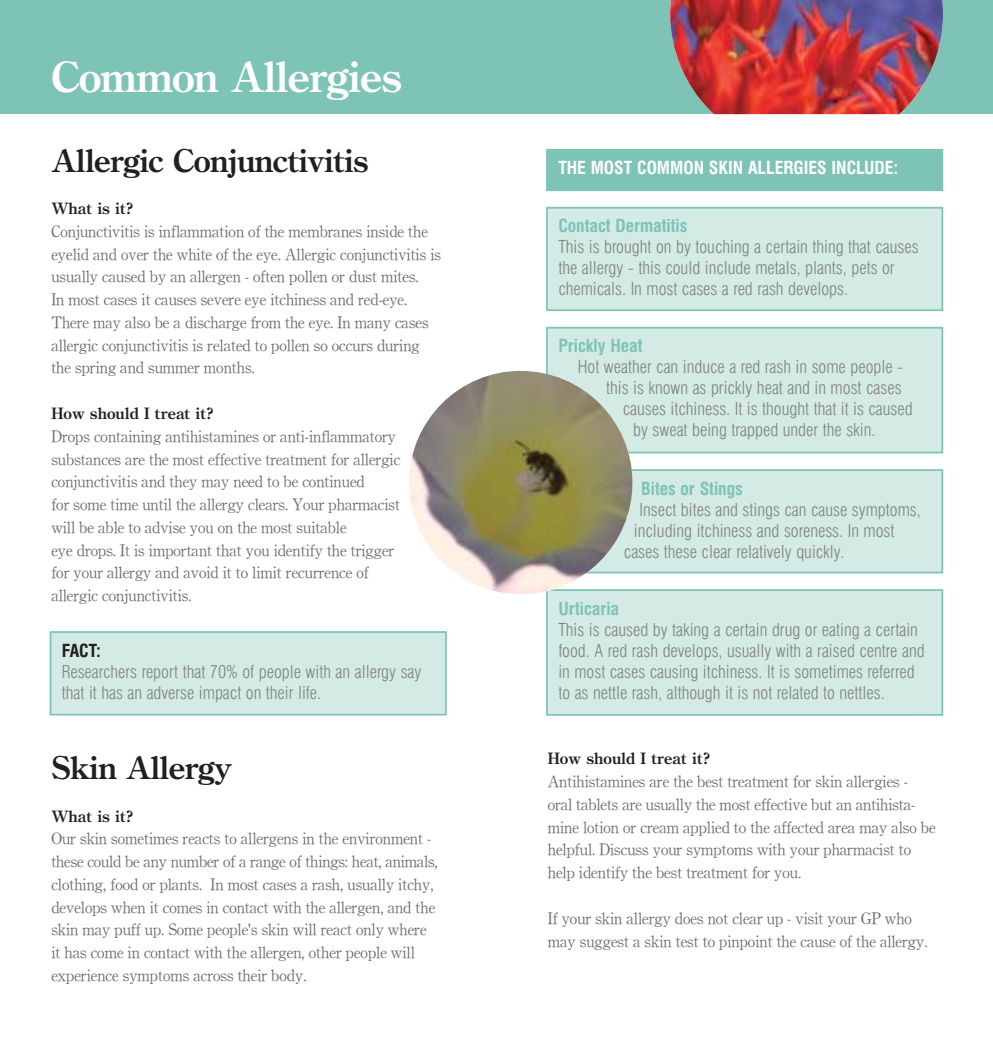
<style>
.page{position:relative;width:993px;height:1042px;background:#fff}
.page>*{position:absolute;margin:0;border:0;box-sizing:border-box;transform-origin:0 0}
.t1{font:700 42px "Century OSMT";letter-spacing:-.025em;color:#fff}
.t2{font:700 31.5px "Century OSMT";letter-spacing:-.025em;color:#231f1f}
.t3{font:300 condensed 17.5px/21px "Swiss 721 BT";color:#808284}
.t4{font:700 condensed 17.5px "Swiss 721 BT";color:#7dc4b6}
.t5{font:700 condensed 17.5px "Swiss 721 BT";color:#fff}
.t6{font:700 condensed 17.5px "Swiss 721 BT";color:#231f1f}
.t7{font:15.75px/22.8px "Century OSMT";color:#6c6d70}
.t8{font:700 15.75px "Century OSMT";color:#231f1f}
</style>
<div class="page">
<div style="left:0;top:0;width:992px;height:114px;background:#7dc4b6"></div>
<div style="left:50px;top:632px;width:396px;height:82px;background:#d4eae4"></div>
<div style="left:50px;top:631px;width:396px;height:84px;border:2px solid #7dc4b6"></div>
<div style="left:547px;top:208px;width:395px;height:102px;background:#d4eae4"></div>
<div style="left:546px;top:207px;width:397px;height:104px;border:2px solid #7dc4b6"></div>
<div style="left:547px;top:327px;width:395px;height:125px;background:#d4eae4"></div>
<div style="left:546px;top:327px;width:397px;height:126px;border:2px solid #7dc4b6"></div>
<div style="left:547px;top:470px;width:395px;height:102px;background:#d4eae4"></div>
<div style="left:546px;top:469px;width:397px;height:104px;border:2px solid #7dc4b6"></div>
<div style="left:547px;top:590px;width:395px;height:124px;background:#d4eae4"></div>
<div style="left:546px;top:589px;width:397px;height:126px;border:2px solid #7dc4b6"></div>
<div style="left:547px;top:150px;width:395px;height:40px;background:#7dc4b6"></div>
<div style="left:546px;top:149px;width:397px;height:42px;border:2px solid #7dc4b6"></div>
<svg style="left:710px;top:110px;width:194px;height:4px"></svg>
<img style="left:670px;top:0;width:272px;height:110px">
<img style="left:409px;top:371px;width:223px;height:223px;border-radius:50%">
<h1 class="t1" style="left:51px;top:62px;width:352px">Common Allergies</h1>
<h2 class="t2" style="left:51px;top:149px;width:319px">Allergic Conjunctivitis</h2>
<p class="t8" style="left:51px;top:203px;width:84px">What is it?</p>
<p class="t7" style="left:51px;top:219px;width:391px">Conjunctivitis is inflammation of the membranes inside the eyelid and over the white of the eye. Allergic conjunctivitis is usually caused by an allergen - often pollen or dust mites.<br>In most cases it causes severe eye itchiness and red-eye.<br>There may also be a discharge from the eye. In many cases allergic conjunctivitis is related to pollen so occurs during the spring and summer months.</p>
<p class="t8" style="left:51px;top:408px;width:164px">How should I treat it?</p>
<p class="t7" style="left:51px;top:424px;width:350px">Drops containing antihistamines or anti-inflammatory substances are the most effective treatment for allergic conjunctivitis and they may need to be continued<br>for some time until the allergy clears. Your pharmacist will be able to advise you on the most suitable<br>eye drops. It is important that you identify the trigger for your allergy and avoid it to limit recurrence of allergic conjunctivitis.</p>
<p class="t6" style="left:62px;top:644px;width:40px">FACT:</p>
<p class="t3" style="left:62px;top:662px;width:361px">Researchers report that 70% of people with an allergy say that it has an adverse impact on their life.</p>
<h2 class="t2" style="left:51px;top:756px;width:182px">Skin Allergy</h2>
<p class="t8" style="left:51px;top:810px;width:84px">What is it?</p>
<p class="t7" style="left:51px;top:826px;width:388px">Our skin sometimes reacts to allergens in the environment - these could be any number of a range of things: heat, animals, clothing, food or plants. In most cases a rash, usually itchy, develops when it comes in contact with the allergen, and the skin may puff up. Some people's skin will react only where it has come in contact with the allergen, other people will experience symptoms across their body.</p>
<p class="t5" style="left:558px;top:162px;width:341px">THE MOST COMMON SKIN ALLERGIES INCLUDE:</p>
<p class="t4" style="left:558px;top:220px;width:131px">Contact Dermatitis</p>
<p class="t3" style="left:558px;top:238px;width:362px">This is brought on by touching a certain thing that causes the allergy - this could include metals, plants, pets or chemicals. In most cases a red rash develops.</p>
<p class="t4" style="left:558px;top:340px;width:86px">Prickly Heat</p>
<p class="t3" style="left:577px;top:358px;width:327px">Hot weather can induce a red rash in some people -</p>
<p class="t3" style="left:606px;top:379px;width:297px">this is known as prickly heat and in most cases</p>
<p class="t3" style="left:622px;top:400px;width:291px">causes itchiness. It is thought that it is caused</p>
<p class="t3" style="left:633px;top:421px;width:244px">by sweat being trapped under the skin.</p>
<p class="t4" style="left:641px;top:482px;width:103px">Bites or Stings</p>
<p class="t3" style="left:639px;top:501px;width:283px">Insect bites and stings can cause symptoms,</p>
<p class="t3" style="left:633px;top:522px;width:262px">including itchiness and soreness. In most</p>
<p class="t3" style="left:623px;top:543px;width:222px">cases these clear relatively quickly.</p>
<p class="t4" style="left:558px;top:602px;width:62px">Urticaria</p>
<p class="t3" style="left:558px;top:620px;width:368px">This is caused by taking a certain drug or eating a certain food. A red rash develops, usually with a raised centre and in most cases causing itchiness. It is sometimes referred to as nettle rash, although it is not related to nettles.</p>
<p class="t8" style="left:547px;top:753px;width:164px">How should I treat it?</p>
<p class="t7" style="left:547px;top:769px;width:389px">Antihistamines are the best treatment for skin allergies - oral tablets are usually the most effective but an antihista&shy;mine lotion or cream applied to the affected area may also be helpful. Discuss your symptoms with your pharmacist to help identify the best treatment for you.</p>
<p class="t7" style="left:547px;top:906px;width:381px">If your skin allergy does not clear up - visit your GP who may suggest a skin test to pinpoint the cause of the allergy.</p>
</div>
